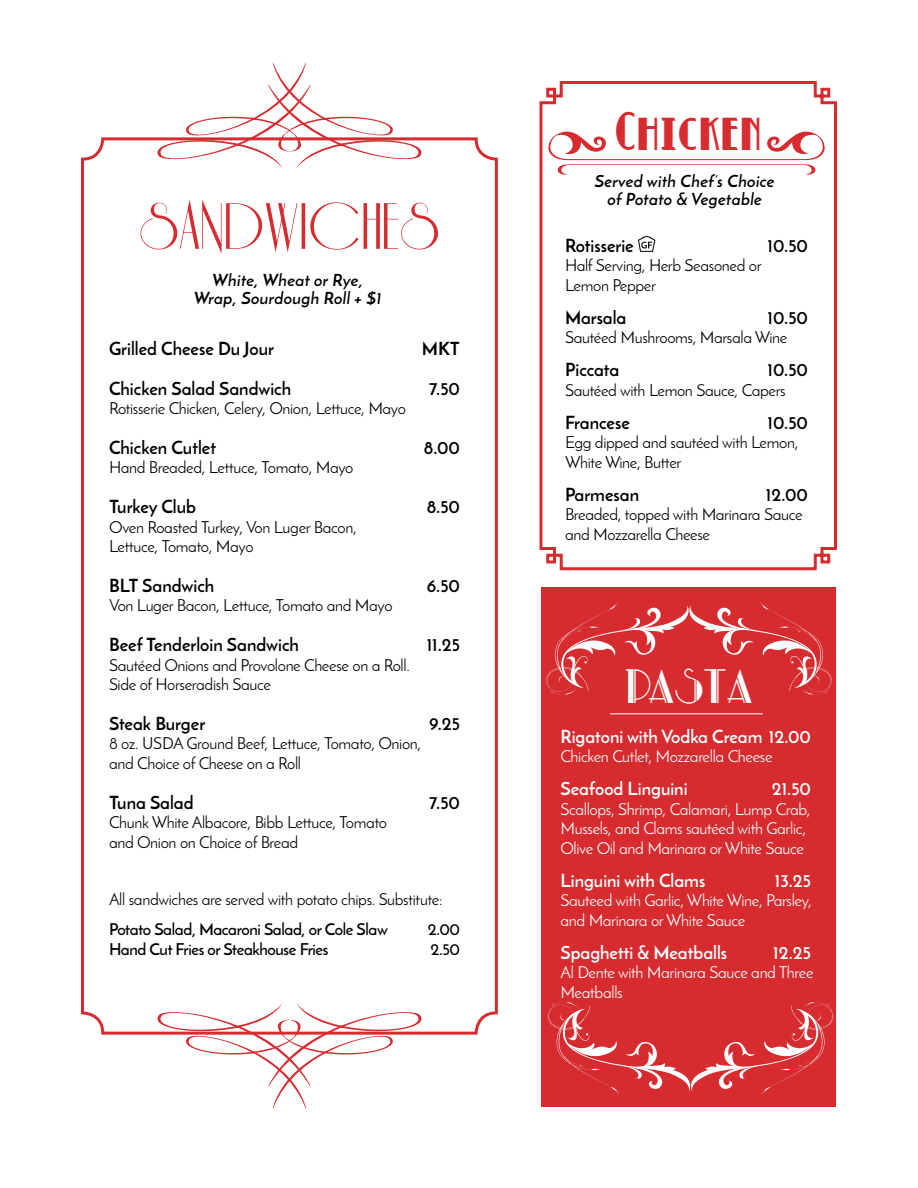
<style>
.page{position:relative;width:918px;height:1188px;background:#fff}
.page>*{position:absolute;margin:0;border:0;box-sizing:border-box;transform-origin:0 0}
.t1{font:48px "Betty Noir";color:#d62c30;scale:.95 1}
.t2{font:45px "Park Lane NF";color:#fff}
.t3{font:700 18px "Josefin Sans";color:#000}
.t4{font:700 18px "Josefin Sans";color:#fff}
.t5{font:16.5px/19.5px "Josefin Sans";letter-spacing:-.02em;color:#000}
.t6{font:16.5px/19.5px "Josefin Sans";letter-spacing:-.02em;color:#fff}
.t7{font:italic 700 16.5px/18px "Josefin Sans";letter-spacing:.02em;color:#000;text-align:center}
.t8{font:600 16.5px "Josefin Sans";letter-spacing:-.02em;color:#000}
</style>
<div class="page">
<div style="left:541px;top:588px;width:295px;height:519px;background:#d62c30"></div>
<div style="left:81px;top:137px;width:417px;height:898px;border:3px solid #d62c30;border-radius:20px"></div>
<svg style="left:539px;top:81px;width:298px;height:490px"></svg>
<svg style="left:638px;top:236px;width:17px;height:16px"></svg>
<svg style="left:141px;top:200px;width:297px;height:54px"></svg>
<svg style="left:547px;top:1002px;width:287px;height:93px"></svg>
<svg style="left:546px;top:602px;width:286px;height:93px"></svg>
<svg style="left:548px;top:123px;width:277px;height:52px"></svg>
<hr style="left:610px;top:713px;width:153px;height:1px;background:#fff">
<svg style="left:144px;top:63px;width:291px;height:105px"></svg>
<svg style="left:144px;top:1003px;width:291px;height:105px"></svg>
<p class="t7" style="left:194px;top:271px;width:189px">White, Wheat or Rye,<br>Wrap, Sourdough Roll + $1</p>
<p class="t3" style="left:109px;top:337px;width:166px">Grilled Cheese Du Jour</p>
<p class="t3" style="left:422px;top:337px;width:40px">MKT</p>
<p class="t3" style="left:109px;top:377px;width:184px">Chicken Salad Sandwich</p>
<p class="t3" style="left:429px;top:377px;width:32px">7.50</p>
<p class="t5" style="left:109px;top:398px;width:298px">Rotisserie Chicken, Celery, Onion, Lettuce, Mayo</p>
<p class="t3" style="left:109px;top:436px;width:109px">Chicken Cutlet</p>
<p class="t3" style="left:424px;top:436px;width:38px">8.00</p>
<p class="t5" style="left:109px;top:458px;width:246px">Hand Breaded, Lettuce, Tomato, Mayo</p>
<p class="t3" style="left:109px;top:495px;width:88px">Turkey Club</p>
<p class="t3" style="left:427px;top:495px;width:35px">8.50</p>
<p class="t5" style="left:109px;top:517px;width:249px">Oven Roasted Turkey, Von Luger Bacon,<br>Lettuce, Tomato, Mayo</p>
<p class="t3" style="left:109px;top:574px;width:107px">BLT Sandwich</p>
<p class="t3" style="left:427px;top:574px;width:35px">6.50</p>
<p class="t5" style="left:109px;top:596px;width:285px">Von Luger Bacon, Lettuce, Tomato and Mayo</p>
<p class="t3" style="left:109px;top:633px;width:191px">Beef Tenderloin Sandwich</p>
<p class="t3" style="left:427px;top:633px;width:35px">11.25</p>
<p class="t5" style="left:109px;top:655px;width:302px">Sautéed Onions and Provolone Cheese on a Roll.<br>Side of Horseradish Sauce</p>
<p class="t3" style="left:109px;top:712px;width:98px">Steak Burger</p>
<p class="t3" style="left:429px;top:712px;width:32px">9.25</p>
<p class="t5" style="left:109px;top:734px;width:314px">8 oz. USDA Ground Beef, Lettuce, Tomato, Onion, and Choice of Cheese on a Roll</p>
<p class="t3" style="left:109px;top:791px;width:86px">Tuna Salad</p>
<p class="t3" style="left:429px;top:791px;width:32px">7.50</p>
<p class="t5" style="left:109px;top:812px;width:280px">Chunk White Albacore, Bibb Lettuce, Tomato and Onion on Choice of Bread</p>
<p class="t5" style="left:109px;top:889px;width:335px">All sandwiches are served with potato chips. Substitute:</p>
<p class="t8" style="left:109px;top:919px;width:280px">Potato Salad, Macaroni Salad, or Cole Slaw</p>
<p class="t8" style="left:428px;top:919px;width:34px">2.00</p>
<p class="t8" style="left:109px;top:939px;width:221px">Hand Cut Fries or Steakhouse Fries</p>
<p class="t8" style="left:430px;top:939px;width:31px">2.50</p>
<h1 class="t1" style="left:614px;top:109px;width:157px">CHICKEN</h1>
<p class="t7" style="left:595px;top:172px;width:181px">Served with Chef’s Choice of Potato &amp; Vegetable</p>
<p class="t3" style="left:565px;top:234px;width:70px">Rotisserie</p>
<p class="t3" style="left:768px;top:234px;width:42px">10.50</p>
<p class="t5" style="left:565px;top:256px;width:198px">Half Serving, Herb Seasoned or<br>Lemon Pepper</p>
<p class="t3" style="left:565px;top:306px;width:63px">Marsala</p>
<p class="t3" style="left:768px;top:306px;width:42px">10.50</p>
<p class="t5" style="left:565px;top:328px;width:224px">Sautéed Mushrooms, Marsala Wine</p>
<p class="t3" style="left:565px;top:359px;width:56px">Piccata</p>
<p class="t3" style="left:768px;top:359px;width:42px">10.50</p>
<p class="t5" style="left:565px;top:380px;width:222px">Sautéed with Lemon Sauce, Capers</p>
<p class="t3" style="left:565px;top:411px;width:66px">Francese</p>
<p class="t3" style="left:768px;top:411px;width:42px">10.50</p>
<p class="t5" style="left:565px;top:433px;width:235px">Egg dipped and sautéed with Lemon,<br>White Wine, Butter</p>
<p class="t3" style="left:565px;top:483px;width:76px">Parmesan</p>
<p class="t3" style="left:766px;top:483px;width:44px">12.00</p>
<p class="t5" style="left:565px;top:505px;width:239px">Breaded, topped with Marinara Sauce and Mozzarella Cheese</p>
<h2 class="t2" style="left:625px;top:662px;width:129px">PASTA</h2>
<p class="t4" style="left:561px;top:725px;width:252px">Rigatoni with Vodka Cream 12.00</p>
<p class="t6" style="left:561px;top:746px;width:214px">Chicken Cutlet, Mozzarella Cheese</p>
<p class="t4" style="left:561px;top:777px;width:129px">Seafood Linguini</p>
<p class="t4" style="left:772px;top:777px;width:41px">21.50</p>
<p class="t6" style="left:561px;top:799px;width:252px">Scallops, Shrimp, Calamari, Lump Crab,<br>Mussels, and Clams sautéed with Garlic,<br>Olive Oil and Marinara or White Sauce</p>
<p class="t4" style="left:561px;top:869px;width:146px">Linguini with Clams</p>
<p class="t4" style="left:775px;top:869px;width:38px">13.25</p>
<p class="t6" style="left:561px;top:890px;width:253px">Sauteed with Garlic, White Wine, Parsley, and Marinara or White Sauce</p>
<p class="t4" style="left:561px;top:941px;width:168px">Spaghetti &amp; Meatballs</p>
<p class="t4" style="left:773px;top:941px;width:39px">12.25</p>
<p class="t6" style="left:561px;top:962px;width:255px">Al Dente with Marinara Sauce and Three<br>Meatballs</p>
</div>
